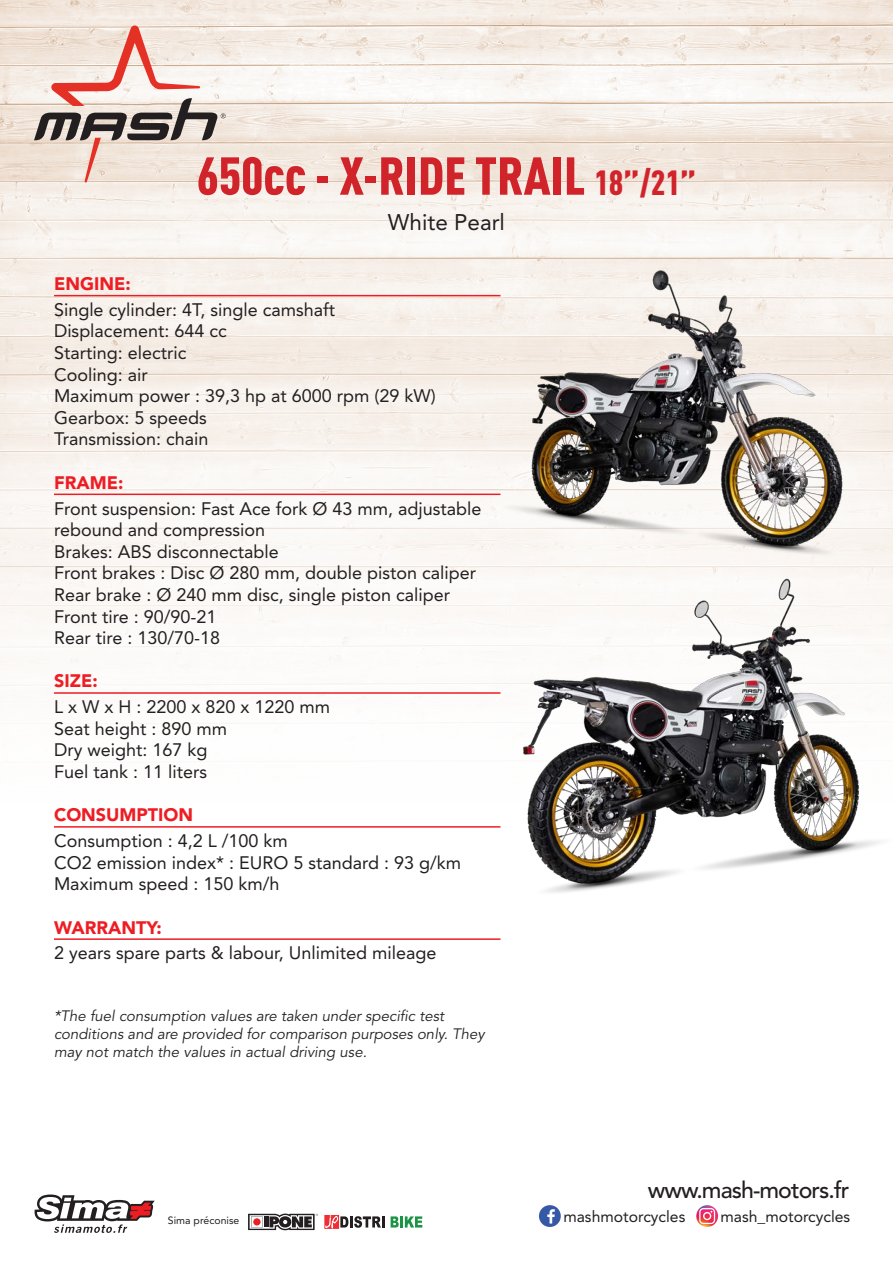
<style>
.page{position:relative;width:893px;height:1263px;background:#fff}
.page>*{position:absolute;margin:0;border:0;box-sizing:border-box;transform-origin:0 0}
.nom_moto{font:900 condensed 52.5px "DIN Pro";color:#d1232a}
.t1{font:500 23.1px "Avenir LT Std";letter-spacing:-.04em;color:#231f20}
.couleur{font:22.5px "Avenir LT Std";color:#231f20}
.Texte_Noir{font:18px/21.6px "Avenir LT Std";color:#231f20}
.categorie{font:900 18px "Avenir LT Std";color:#ee1d23}
.t2{font:15.75px "Avenir LT Std";color:#231f20}
.Asterisque{font:italic 15px/18px "Avenir LT Std";color:#231f20}
.t3{font:10.5px "Avenir LT Std";color:#231f20}
.s1{font-size:34.5px}
</style>
<div class="page">
<img style="left:0;top:0;width:893px;height:1231px">
<div style="left:539px;top:1205px;width:22px;height:22px;background:#3559a7;border-radius:50%"></div>
<svg style="left:547px;top:1209px;width:8px;height:14px"></svg>
<img style="left:696px;top:1205px;width:22px;height:22px;border-radius:11px">
<svg style="left:699px;top:1208px;width:16px;height:16px"></svg>
<svg style="left:35px;top:1194px;width:120px;height:39px"></svg>
<svg style="left:391px;top:1216px;width:31px;height:11px"></svg>
<svg style="left:324px;top:1215px;width:15px;height:14px"></svg>
<svg style="left:325px;top:1215px;width:60px;height:13px"></svg>
<svg style="left:248px;top:1213px;width:70px;height:17px"></svg>
<svg style="left:34px;top:26px;width:192px;height:156px;background:#dbc6bd"></svg>
<img style="left:485px;top:264px;width:391px;height:305px">
<img style="left:495px;top:575px;width:398px;height:329px">
<hr style="left:54px;top:295px;width:446px;height:1px;background:#ee1d23">
<hr style="left:54px;top:494px;width:446px;height:1px;background:#ee1d23">
<hr style="left:54px;top:692px;width:446px;height:2px;background:#ee1d23">
<hr style="left:54px;top:826px;width:446px;height:2px;background:#ee1d23">
<hr style="left:54px;top:938px;width:446px;height:2px;background:#ee1d23">
<p class="nom_moto" style="left:197px;top:135px;width:501px">650cc - X-RIDE TRAIL <span class="s1">18”/21”</span></p>
<p class="couleur" style="left:388px;top:209px;width:119px">White Pearl</p>
<p class="categorie" style="left:54px;top:273px;width:78px">ENGINE:</p>
<p class="Texte_Noir" style="left:54px;top:299px;width:283px">Single cylinder: 4T, single camshaft</p>
<p class="Texte_Noir" style="left:54px;top:321px;width:174px">Displacement: 644 cc</p>
<p class="Texte_Noir" style="left:54px;top:342px;width:134px">Starting: electric</p>
<p class="Texte_Noir" style="left:54px;top:364px;width:95px">Cooling: air</p>
<p class="Texte_Noir" style="left:54px;top:385px;width:383px">Maximum power : 39,3 hp at 6000 rpm (29 kW)</p>
<p class="Texte_Noir" style="left:54px;top:407px;width:154px">Gearbox: 5 speeds</p>
<p class="Texte_Noir" style="left:54px;top:429px;width:156px">Transmission: chain</p>
<p class="categorie" style="left:54px;top:471px;width:71px">FRAME:</p>
<p class="Texte_Noir" style="left:54px;top:498px;width:429px">Front suspension: Fast Ace fork Ø 43 mm, adjustable rebound and compression</p>
<p class="Texte_Noir" style="left:54px;top:541px;width:226px">Brakes: ABS disconnectable</p>
<p class="Texte_Noir" style="left:54px;top:562px;width:424px">Front brakes : Disc Ø 280 mm, double piston caliper</p>
<p class="Texte_Noir" style="left:54px;top:584px;width:398px">Rear brake : Ø 240 mm disc, single piston caliper</p>
<p class="Texte_Noir" style="left:54px;top:606px;width:164px">Front tire : 90/90-21</p>
<p class="Texte_Noir" style="left:54px;top:627px;width:168px">Rear tire : 130/70-18</p>
<p class="categorie" style="left:54px;top:670px;width:45px">SIZE:</p>
<p class="Texte_Noir" style="left:54px;top:696px;width:278px">L x W x H : 2200 x 820 x 1220 mm</p>
<p class="Texte_Noir" style="left:54px;top:718px;width:175px">Seat height : 890 mm</p>
<p class="Texte_Noir" style="left:54px;top:739px;width:155px">Dry weight: 167 kg</p>
<p class="Texte_Noir" style="left:54px;top:761px;width:155px">Fuel tank : 11 liters</p>
<p class="categorie" style="left:54px;top:804px;width:141px">CONSUMPTION</p>
<p class="Texte_Noir" style="left:54px;top:830px;width:235px">Consumption : 4,2 L /100 km</p>
<p class="Texte_Noir" style="left:54px;top:852px;width:409px">CO2 emission index* : EURO 5 standard : 93 g/km</p>
<p class="Texte_Noir" style="left:54px;top:873px;width:227px">Maximum speed : 150 km/h</p>
<p class="categorie" style="left:54px;top:916px;width:109px">WARRANTY:</p>
<p class="Texte_Noir" style="left:54px;top:942px;width:384px">2 years spare parts &amp; labour, Unlimited mileage</p>
<p class="Asterisque" style="left:54px;top:1007px;width:432px">*The fuel consumption values are taken under specific test conditions and are provided for comparison purposes only. They may not match the values in actual driving use.</p>
<p class="t1" style="left:648px;top:1176px;width:203px">www.mash-motors.fr</p>
<p class="t3" style="left:168px;top:1214px;width:73px">Sima préconise</p>
<p class="t2" style="left:563px;top:1208px;width:124px">mashmotorcycles</p>
<p class="t2" style="left:720px;top:1208px;width:131px">mash_motorcycles</p>
</div>
